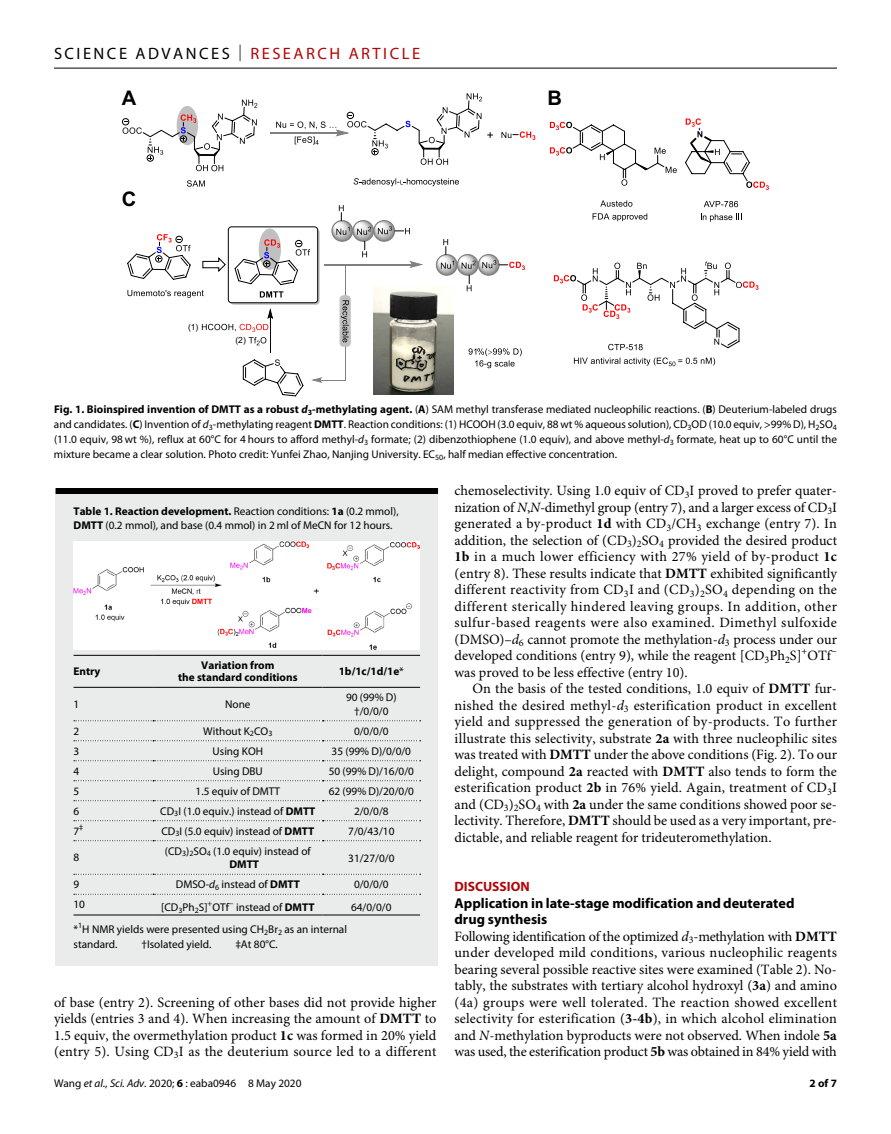
<style>
.page{position:relative;width:891px;height:1134px;background:#fff}
.page>*{position:absolute;margin:0;border:0;box-sizing:border-box;transform-origin:0 0}
.t1{font:700 20.1px "Arial";color:#000}
.t2{font:16.5px "Myriad Pro";letter-spacing:.15em;color:#000}
.t3{font:14.25px/16.5px "Minion Pro";color:#000;text-align:justify}
.t4{font:700 14.25px/16.5px "Myriad Pro";color:#000}
.t5{font:700 13.5px "Myriad Pro";color:#b10508}
.t6{font:11.25px/15px "Myriad Pro";color:#000}
.t7{font:700 11.25px/12px "Myriad Pro";color:#000;text-align:center}
.t8{font:8.55px "Arial";color:#000}
.s1{font-weight:300}
.s2{color:#b10508}
.s3{font-weight:700}
.s4{font-weight:700;font-style:italic}
.s5{font-style:italic}
.s6{font-weight:400}
</style>
<div class="page">
<hr style="left:54px;top:68px;width:783px;height:1px;background:#000">
<svg style="left:550px;top:122px;width:127px;height:64px"></svg>
<svg style="left:600px;top:200px;width:32px;height:7px"></svg>
<svg style="left:685px;top:118px;width:84px;height:72px"></svg>
<svg style="left:704px;top:201px;width:34px;height:6px"></svg>
<svg style="left:554px;top:261px;width:205px;height:89px"></svg>
<svg style="left:574px;top:358px;width:141px;height:8px"></svg>
<svg style="left:502px;top:131px;width:33px;height:9px"></svg>
<svg style="left:187px;top:180px;width:18px;height:7px"></svg>
<div style="left:122px;top:118px;width:7px;height:7px;border:1px solid #000;border-radius:50%"></div>
<svg style="left:123px;top:100px;width:134px;height:71px"></svg>
<hr style="left:271px;top:132px;width:67px;height:2px;background:#808080">
<svg style="left:276px;top:93px;width:217px;height:72px"></svg>
<svg style="left:127px;top:205px;width:398px;height:192px"></svg>
<svg style="left:354px;top:178px;width:105px;height:8px"></svg>
<svg style="left:593px;top:213px;width:54px;height:8px"></svg>
<svg style="left:701px;top:214px;width:41px;height:8px"></svg>
<div style="left:56px;top:489px;width:382px;height:477px;background:#eaebeb"></div>
<div style="left:56px;top:488px;width:382px;height:6px;background:#000"></div>
<hr style="left:74px;top:655px;width:79px;height:1px;background:#000">
<hr style="left:153px;top:655px;width:170px;height:1px;background:#000">
<hr style="left:323px;top:655px;width:97px;height:1px;background:#000">
<hr style="left:74px;top:687px;width:79px;height:1px;background:#000">
<hr style="left:153px;top:687px;width:170px;height:1px;background:#000">
<hr style="left:323px;top:687px;width:97px;height:1px;background:#000">
<svg style="left:74px;top:720px;width:347px;height:1px"></svg>
<svg style="left:74px;top:740px;width:347px;height:1px"></svg>
<svg style="left:74px;top:760px;width:347px;height:1px"></svg>
<svg style="left:74px;top:780px;width:347px;height:1px"></svg>
<svg style="left:74px;top:800px;width:347px;height:1px"></svg>
<svg style="left:74px;top:820px;width:347px;height:1px"></svg>
<svg style="left:74px;top:840px;width:347px;height:1px"></svg>
<svg style="left:74px;top:874px;width:347px;height:1px"></svg>
<svg style="left:74px;top:894px;width:347px;height:1px"></svg>
<hr style="left:74px;top:915px;width:79px;height:1px;background:#000">
<hr style="left:153px;top:915px;width:170px;height:1px;background:#000">
<hr style="left:323px;top:915px;width:97px;height:1px;background:#000">
<img style="left:74px;top:541px;width:345px;height:108px">
<p class="t2" style="left:54px;top:40px;width:368px">SCIENCE ADVANCES <span class="s1">|</span> <span class="s2">RESEARCH ARTICLE</span></p>
<h1 class="t1" style="left:122px;top:85px;width:16px">A</h1>
<h1 class="t1" style="left:547px;top:85px;width:16px">B</h1>
<h1 class="t1" style="left:122px;top:185px;width:16px">C</h1>
<p class="t8" style="left:188px;top:321px;width:12px">(1)</p>
<p class="t8" style="left:235px;top:335px;width:12px">(2)</p>
<p class="t6" style="left:54px;top:402px;width:785px;text-align:justify"><span class="s3">Fig. 1. Bioinspired invention of DMTT as a robust</span> <span class="s4">d</span><sub>3</sub><span class="s3">-methylating agent.</span> (<span class="s3">A</span>) SAM methyl transferase mediated nucleophilic reactions. (<span class="s3">B</span>) Deuterium-labeled drugs and candidates. (<span class="s3">C</span>) Invention of <span class="s5">d</span><sub>3</sub>-methylating reagent <span class="s3">DMTT</span>. Reaction conditions: (1) HCOOH (3.0 equiv, 88 wt % aqueous solution), CD<sub>3</sub>OD (10.0 equiv, &gt;99% D), H<sub>2</sub>SO<sub>4 </sub>(11.0 equiv, 98 wt %), reflux at 60°C for 4 hours to afford methyl-<span class="s5">d</span><sub>3</sub> formate; (2) dibenzothiophene (1.0 equiv), and above methyl-<span class="s5">d</span><sub>3</sub> formate, heat up to 60°C until the mixture became a clear solution. Photo credit: Yunfei Zhao, Nanjing University. EC<sub>50</sub>, half median effective concentration.</p>
<p class="t6" style="left:74px;top:504px;width:327px;line-height:14.2px"><span class="s3">Table 1. Reaction development.</span> Reaction conditions: <span class="s3">1a</span> (0.2 mmol),<br><span class="s3">DMTT</span> (0.2 mmol), and base (0.4 mmol) in 2 ml of MeCN for 12 hours.</p>
<p class="t7" style="left:74px;top:665px;width:28px">Entry</p>
<p class="t7" style="left:178px;top:659px;width:121px">Variation from<br>the standard conditions</p>
<p class="t7" style="left:339px;top:665px;width:67px">1b/1c/1d/1e<span class="s6">*</span></p>
<p class="t6" style="left:74px;top:697px;width:7px">1</p>
<p class="t6" style="left:225px;top:697px;width:27px">None</p>
<p class="t6" style="left:346px;top:691px;width:52px;line-height:13.5px;text-align:center">90 (99% D) †/0/0/0</p>
<p class="t6" style="left:74px;top:724px;width:7px">2</p>
<p class="t6" style="left:203px;top:724px;width:71px">Without K<sub>2</sub>CO<sub>3</sub></p>
<p class="t6" style="left:354px;top:724px;width:36px">0/0/0/0</p>
<p class="t6" style="left:74px;top:744px;width:7px">3</p>
<p class="t6" style="left:213px;top:744px;width:52px">Using KOH</p>
<p class="t6" style="left:332px;top:744px;width:81px">35 (99% D)/0/0/0</p>
<p class="t6" style="left:74px;top:764px;width:7px">4</p>
<p class="t6" style="left:213px;top:764px;width:52px">Using DBU</p>
<p class="t6" style="left:329px;top:764px;width:87px">50 (99% D)/16/0/0</p>
<p class="t6" style="left:74px;top:784px;width:7px">5</p>
<p class="t6" style="left:196px;top:784px;width:86px">1.5 equiv of DMTT</p>
<p class="t6" style="left:329px;top:784px;width:87px">62 (99% D)/20/0/0</p>
<p class="t6" style="left:74px;top:804px;width:7px">6</p>
<p class="t6" style="left:160px;top:804px;width:157px">CD<sub>3</sub>I (1.0 equiv.) instead of <span class="s3">DMTT</span></p>
<p class="t6" style="left:354px;top:804px;width:36px">2/0/0/8</p>
<p class="t6" style="left:74px;top:824px;width:11px">7<sup>‡</sup></p>
<p class="t6" style="left:161px;top:824px;width:154px">CD<sub>3</sub>I (5.0 equiv) instead of <span class="s3">DMTT</span></p>
<p class="t6" style="left:348px;top:824px;width:48px">7/0/43/10</p>
<p class="t6" style="left:74px;top:850px;width:7px">8</p>
<p class="t6" style="left:229px;top:844px;width:83px;line-height:13.5px;text-indent:-64px">(CD<sub>3</sub>)<sub>2</sub>SO<sub>4</sub> (1.0 equiv) instead of<br><span class="s3">DMTT</span></p>
<p class="t6" style="left:348px;top:850px;width:48px">31/27/0/0</p>
<p class="t6" style="left:74px;top:877px;width:7px">9</p>
<p class="t6" style="left:176px;top:877px;width:126px">DMSO-<span class="s5">d</span><sub>6</sub> instead of <span class="s3">DMTT</span></p>
<p class="t6" style="left:354px;top:877px;width:36px">0/0/0/0</p>
<p class="t6" style="left:74px;top:897px;width:13px">10</p>
<p class="t6" style="left:161px;top:900px;width:155px">[CD<sub>3</sub>Ph<sub>2</sub>S]<sup>+</sup>OTf<sup>−</sup> instead of <span class="s3">DMTT</span></p>
<p class="t6" style="left:351px;top:900px;width:42px">64/0/0/0</p>
<p class="t6" style="left:74px;top:923px;width:275px;line-height:14.2px">*<sup>1</sup>H NMR yields were presented using CH<sub>2</sub>Br<sub>2</sub> as an internal standard.</p>
<p class="t6" style="left:141px;top:937px;width:72px">†Isolated yield.</p>
<p class="t6" style="left:235px;top:937px;width:44px">‡At 80°C.</p>
<p class="t3" style="left:54px;top:995px;width:384px">of base (entry 2). Screening of other bases did not provide higher yields (entries 3 and 4). When increasing the amount of <span class="s3">DMTT</span> to 1.5 equiv, the overmethylation product <span class="s3">1c</span> was formed in 20% yield (entry 5). Using CD<sub>3</sub>I as the deuterium source led to a different</p>
<p class="t6" style="left:54px;top:1076px;width:249px">Wang <span class="s5">et al</span>., <span class="s5">Sci. Adv.</span> 2020; <span class="s3">6</span> : eaba0946 8 May 2020</p>
<p class="t3" style="left:454px;top:484px;width:384px">chemoselectivity. Using 1.0 equiv of CD<sub>3</sub>I proved to prefer quater&shy;nization of <span class="s5">N</span>,<span class="s5">N</span>-dimethyl group (entry 7), and a larger excess of CD<sub>3</sub>I generated a by-product <span class="s3">1d</span> with CD<sub>3</sub>/CH<sub>3</sub> exchange (entry 7). In addition, the selection of (CD<sub>3</sub>)<sub>2</sub>SO<sub>4</sub> provided the desired product <span class="s3">1b</span> in a much lower efficiency with 27% yield of by-product <span class="s3">1c </span>(entry 8). These results indicate that <span class="s3">DMTT</span> exhibited significantly different reactivity from CD<sub>3</sub>I and (CD<sub>3</sub>)<sub>2</sub>SO<sub>4</sub> depending on the different sterically hindered leaving groups. In addition, other sulfur-based reagents were also examined. Dimethyl sulfoxide (DMSO)–<span class="s5">d</span><sub>6</sub> cannot promote the methylation-<span class="s5">d</span><sub>3</sub> process under our developed conditions (entry 9), while the reagent [CD<sub>3</sub>Ph<sub>2</sub>S]<sup>+</sup>OTf<sup>− </sup>was proved to be less effective (entry 10).</p>
<p class="t3" style="left:455px;top:682px;width:384px;text-indent:18px">On the basis of the tested conditions, 1.0 equiv of <span class="s3">DMTT</span> fur&shy;nished the desired methyl-<span class="s5">d</span><sub>3</sub> esterification product in excellent yield and suppressed the generation of by-products. To further illustrate this selectivity, substrate <span class="s3">2a</span> with three nucleophilic sites was treated with <span class="s3">DMTT</span> under the above conditions (Fig. 2). To our delight, compound <span class="s3">2a</span> reacted with <span class="s3">DMTT</span> also tends to form the esterification product <span class="s3">2b</span> in 76% yield. Again, treatment of CD<sub>3</sub>I and (CD<sub>3</sub>)<sub>2</sub>SO<sub>4</sub> with <span class="s3">2a</span> under the same conditions showed poor se&shy;lectivity. Therefore, <span class="s3">DMTT</span> should be used as a very important, pre&shy;dictable, and reliable reagent for trideuteromethylation.</p>
<p class="t5" style="left:454px;top:876px;width:77px">DISCUSSION</p>
<p class="t4" style="left:454px;top:894px;width:342px">Application in late-stage modification and deuterated drug synthesis</p>
<p class="t3" style="left:454px;top:929px;width:384px">Following identification of the optimized <span class="s5">d</span><sub>3</sub>-methylation with <span class="s3">DMTT </span>under developed mild conditions, various nucleophilic reagents bearing several possible reactive sites were examined (Table 2). No&shy;tably, the substrates with tertiary alcohol hydroxyl (<span class="s3">3a</span>) and amino (4a) groups were well tolerated. The reaction showed excellent selectivity for esterification (<span class="s3">3-4b</span>), in which alcohol elimination and <span class="s5">N</span>-methylation byproducts were not observed. When indole <span class="s3">5a </span>was used, the esterification product <span class="s3">5b</span> was obtained in 84% yield with</p>
<p class="t7" style="left:810px;top:1076px;width:29px">2 of 7</p>
</div>
